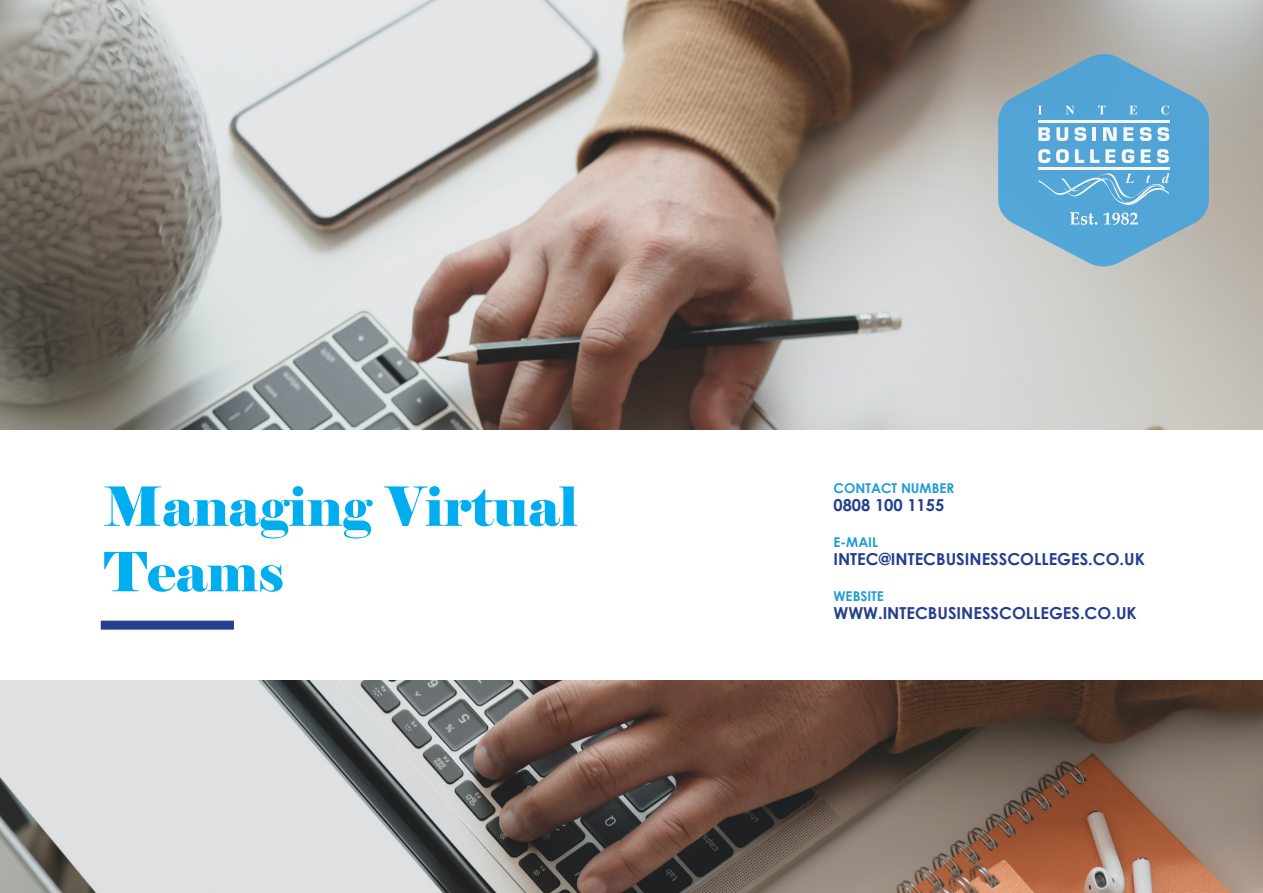
<style>
.page{position:relative;width:1263px;height:893px;background:#fff}
.page>*{position:absolute;margin:0;border:0;box-sizing:border-box;transform-origin:0 0}
.t1{font:54px/65.4px "Elephant";color:#00aeef}
.t2{font:700 16.5px "Century Gothic";color:#253f8e}
.t3{font:700 13.5px "Century Gothic";color:#219cd7}
</style>
<div class="page">
<img style="left:0;top:0;width:1263px;height:429px">
<div style="left:101px;top:621px;width:133px;height:9px;background:#253f8e"></div>
<svg style="left:998px;top:54px;width:211px;height:212px;background:#76afd0"></svg>
<img style="left:0;top:680px;width:1263px;height:213px">
<p class="t1" style="left:104px;top:475px;width:475px">Managing Virtual<br>Teams</p>
<p class="t3" style="left:833px;top:478px;width:122px">CONTACT NUMBER</p>
<p class="t2" style="left:833px;top:492px;width:112px">0808 100 1155</p>
<p class="t3" style="left:833px;top:532px;width:46px">E-MAIL</p>
<p class="t2" style="left:833px;top:546px;width:313px">INTEC@INTECBUSINESSCOLLEGES.CO.UK</p>
<p class="t3" style="left:833px;top:586px;width:52px">WEBSITE</p>
<p class="t2" style="left:833px;top:600px;width:305px">WWW.INTECBUSINESSCOLLEGES.CO.UK</p>
</div>
